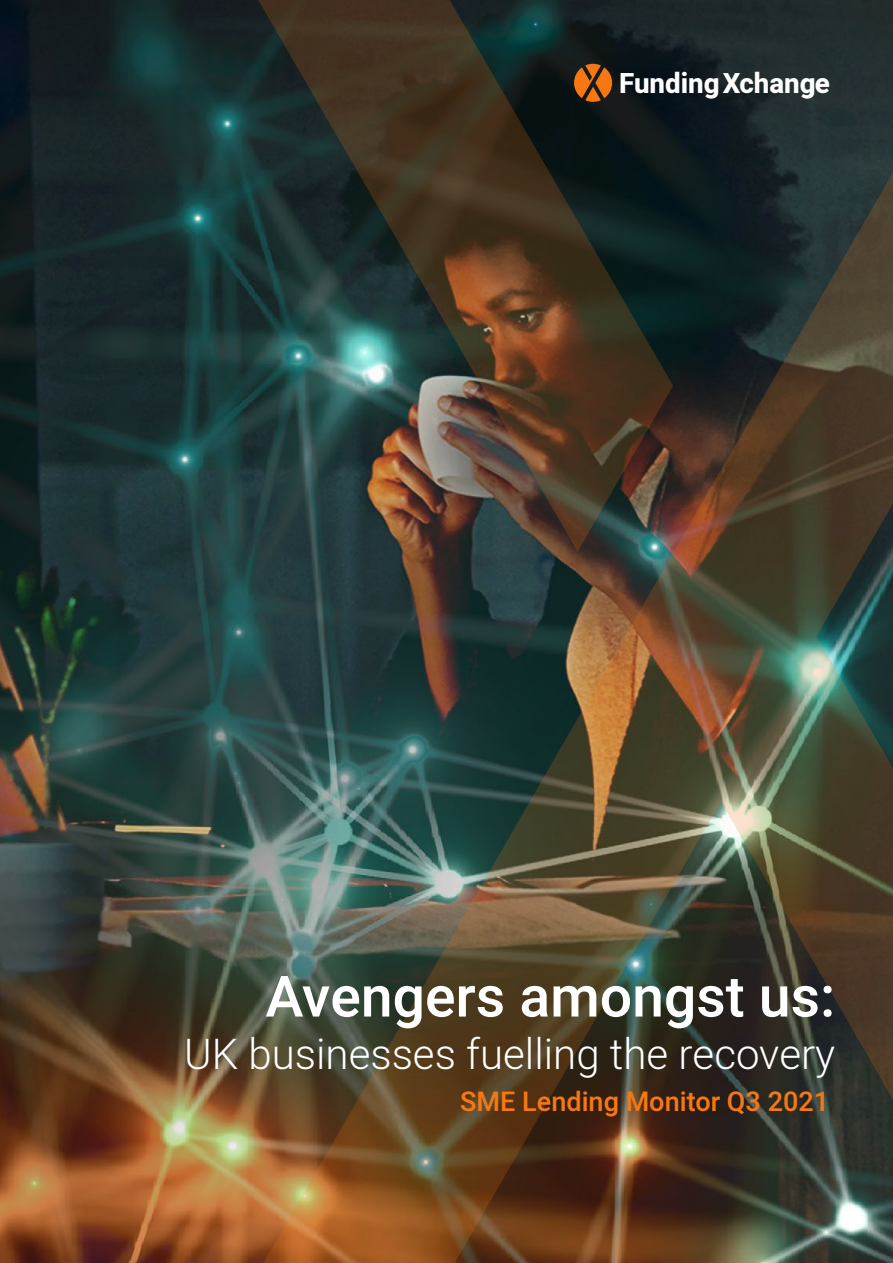
<style>
.page{position:relative;width:893px;height:1263px;background:#fff}
.page>*{position:absolute;margin:0;border:0;box-sizing:border-box;transform-origin:0 0}
.t1{font:500 57px "Heebo";color:#fff}
.t2{font:300 42px "Heebo";color:#fff}
.t3{font:800 27.75px "Heebo";color:#fff}
.t4{font:500 27px "Heebo";color:#f77812}
</style>
<div class="page">
<img style="left:0;top:0;width:246px;height:1263px">
<img style="left:246px;top:0;width:647px;height:1263px">
<img style="left:261px;top:699px;width:328px;height:564px">
<svg style="left:574px;top:64px;width:38px;height:38px"></svg>
<p class="t3" style="left:619px;top:64px;width:212px">Funding Xchange</p>
<p class="t1" style="left:265px;top:957px;width:571px">Avengers amongst us:</p>
<p class="t2" style="left:184px;top:1025px;width:653px">UK businesses fuelling the recovery</p>
<p class="t4" style="left:460px;top:1082px;width:370px">SME Lending Monitor Q3 2021</p>
</div>
